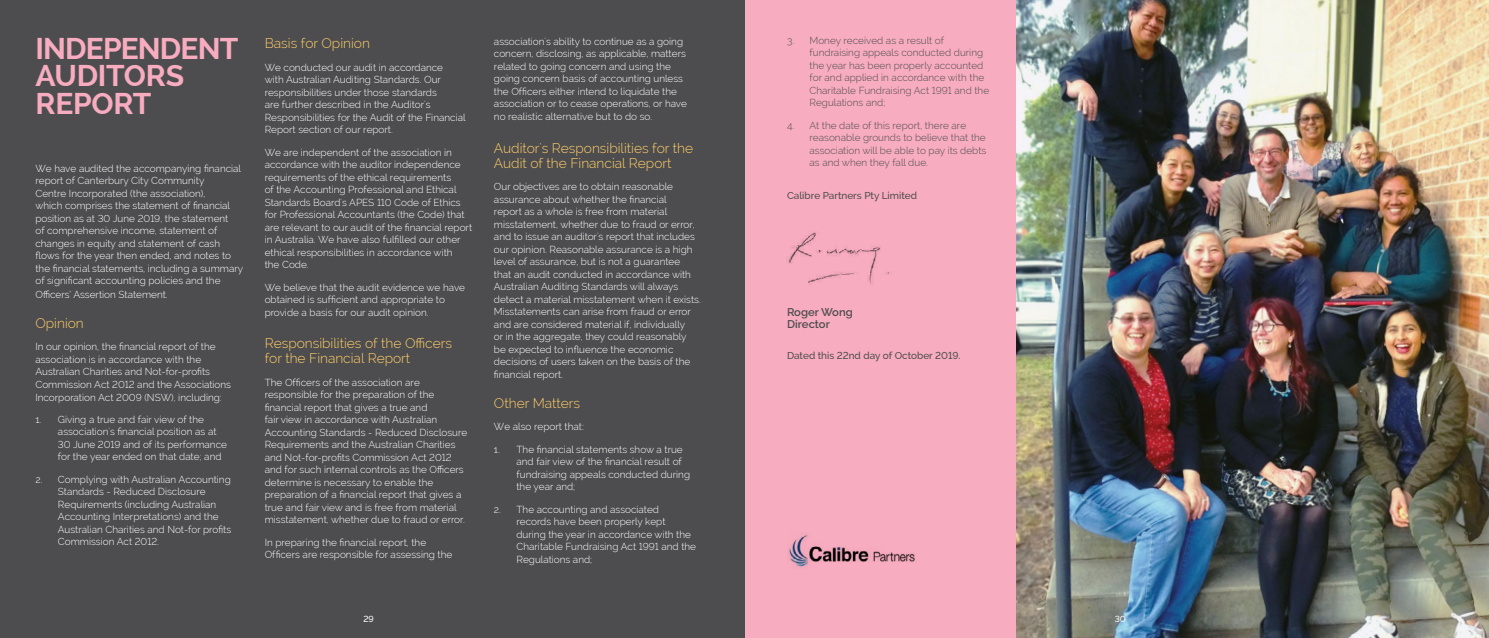
<style>
.page{position:relative;width:1489px;height:638px;background:#fff}
.page>*{position:absolute;margin:0;border:0;box-sizing:border-box;transform-origin:0 0}
.t1{font:700 30px/27.5px "Raleway";letter-spacing:-.03em;color:#f7acbf}
.t2{font:300 13.75px/15px "Raleway";color:#ffcd67}
.t3{font:600 11.25px/12.5px "Raleway";color:#4d4d4f}
.t4{font:300 10px/12.5px "Raleway";color:#fff}
.t5{font:300 10px/12.5px "Raleway";color:#4d4d4f}
.t6{font:500 10px "Raleway";color:#4d4d4f}
.t7{font:500 8.75px "Raleway";color:#fff}
</style>
<div class="page">
<div style="left:744px;top:0;width:272px;height:638px;background:#f7acbf"></div>
<div style="left:0;top:0;width:744px;height:638px;background:#4d4d4f"></div>
<img style="left:787px;top:535px;width:128px;height:33px">
<img style="left:786px;top:232px;width:103px;height:54px">
<img style="left:1016px;top:0;width:472px;height:638px">
<h1 class="t1" style="left:35px;top:34px;width:204px">INDEPENDENT<br>AUDITORS<br>REPORT</h1>
<p class="t4" style="left:35px;top:162px;width:209px">We have audited the accompanying financial report of Canterbury City Community<br>Centre Incorporated (the association),<br>which comprises the statement of financial position as at 30 June 2019, the statement<br>of comprehensive income, statement of changes in equity and statement of cash flows for the year then ended, and notes to the financial statements, including a summary of significant accounting policies and the</p>
<p class="t4" style="left:35px;top:288px;width:134px">Officers’ Assertion Statement.</p>
<h2 class="t2" style="left:35px;top:316px;width:50px">Opinion</h2>
<p class="t4" style="left:35px;top:341px;width:197px">In our opinion, the financial report of the association is in accordance with the Australian Charities and Not-for-profits Commission Act 2012 and the Associations Incorporation Act 2009 (NSW), including:</p>
<p class="t4" style="left:58px;top:413px;width:170px;text-indent:-22px">1. Giving a true and fair view of the association's financial position as at 30 June 2019 and of its performance for the year ended on that date; and</p>
<p class="t4" style="left:58px;top:473px;width:175px;text-indent:-22px">2. Complying with Australian Accounting Standards - Reduced Disclosure Requirements (including Australian Accounting Interpretations) and the Australian Charities and Not-for profits Commission Act 2012.</p>
<h2 class="t2" style="left:265px;top:36px;width:107px">Basis for Opinion</h2>
<p class="t4" style="left:265px;top:61px;width:202px">We conducted our audit in accordance<br>with Australian Auditing Standards. Our responsibilities under those standards<br>are further described in the Auditor's Responsibilities for the Audit of the Financial Report section of our report.</p>
<p class="t4" style="left:265px;top:146px;width:209px">We are independent of the association in accordance with the auditor independence requirements of the ethical requirements<br>of the Accounting Professional and Ethical Standards Board's APES 110 Code of Ethics for Professional Accountants (the Code) that are relevant to our audit of the financial report in Australia. We have also fulfilled our other ethical responsibilities in accordance with<br>the Code.</p>
<p class="t4" style="left:265px;top:281px;width:202px">We believe that the audit evidence we have obtained is sufficient and appropriate to provide a basis for our audit opinion.</p>
<h2 class="t2" style="left:265px;top:336px;width:189px">Responsibilities of the Officers for the Financial Report</h2>
<p class="t4" style="left:265px;top:376px;width:204px">The Officers of the association are responsible for the preparation of the financial report that gives a true and<br>fair view in accordance with Australian Accounting Standards - Reduced Disclosure Requirements and the Australian Charities and Not-for-profits Commission Act 2012 and for such internal controls as the Officers determine is necessary to enable the preparation of a financial report that gives a true and fair view and is free from material misstatement, whether due to fraud or error.</p>
<p class="t4" style="left:265px;top:536px;width:189px">In preparing the financial report, the<br>Officers are responsible for assessing the</p>
<p class="t7" style="left:363px;top:614px;width:12px">29</p>
<p class="t4" style="left:494px;top:35px;width:195px">association's ability to continue as a going concern, disclosing, as applicable, matters related to going concern and using the going concern basis of accounting unless the Officers either intend to liquidate the association or to cease operations, or have no realistic alternative but to do so.</p>
<h2 class="t2" style="left:494px;top:140px;width:201px">Auditor's Responsibilities for the<br>Audit of the Financial Report</h2>
<p class="t4" style="left:494px;top:180px;width:208px">Our objectives are to obtain reasonable assurance about whether the financial<br>report as a whole is free from material misstatement, whether due to fraud or error, and to issue an auditor's report that includes our opinion. Reasonable assurance is a high level of assurance, but is not a guarantee<br>that an audit conducted in accordance with Australian Auditing Standards will always detect a material misstatement when it exists.<br>Misstatements can arise from fraud or error and are considered material if, individually<br>or in the aggregate, they could reasonably be expected to influence the economic decisions of users taken on the basis of the financial report.</p>
<h2 class="t2" style="left:494px;top:395px;width:88px">Other Matters</h2>
<p class="t4" style="left:494px;top:420px;width:91px">We also report that:</p>
<p class="t4" style="left:516px;top:443px;width:175px;text-indent:-22px">1. The financial statements show a true and fair view of the financial result of fundraising appeals conducted during the year and;</p>
<p class="t4" style="left:516px;top:503px;width:181px;text-indent:-22px">2. The accounting and associated records have been properly kept during the year in accordance with the<br>Charitable Fundraising Act 1991 and the<br>Regulations and;</p>
<p class="t5" style="left:809px;top:34px;width:181px;text-indent:-22px">3. Money received as a result of fundraising appeals conducted during the year has been properly accounted for and applied in accordance with the Charitable Fundraising Act 1991 and the Regulations and;</p>
<p class="t5" style="left:809px;top:119px;width:178px;text-indent:-22px">4. At the date of this report, there are reasonable grounds to believe that the association will be able to pay its debts as and when they fall due.</p>
<p class="t6" style="left:787px;top:189px;width:131px">Calibre Partners Pty Limited</p>
<p class="t3" style="left:787px;top:306px;width:67px">Roger Wong<br>Director</p>
<p class="t6" style="left:787px;top:349px;width:175px">Dated this 22nd day of October 2019.</p>
<p class="t7" style="left:1114px;top:614px;width:13px">30</p>
</div>
